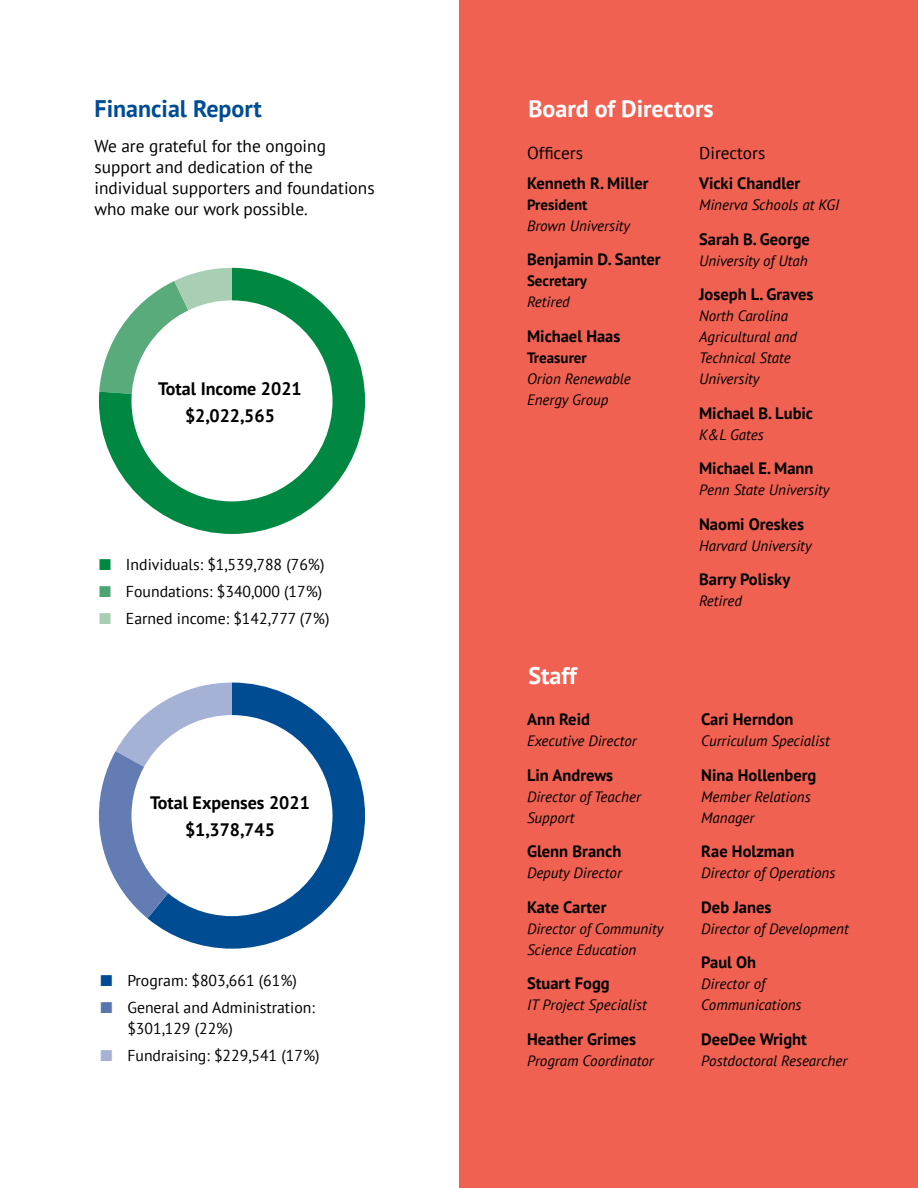
<style>
.page{position:relative;width:918px;height:1188px;background:#fff}
.page>*{position:absolute;margin:0;border:0;box-sizing:border-box;transform-origin:0 0}
.t1{font:700 24px "PT Sans";color:#fff}
.t2{font:700 24px "PT Sans";color:#004c92}
.t3{font:700 18px "PT Sans";color:#000}
.t4{font:17.25px/21px "PT Sans";color:#000}
.Board_Name{font:700 16.5px "PT Sans";color:#000}
.board_ital{font:15.75px/21px "PT Sans";color:#000}
.board_ital-2{font:italic 15px/21px "PT Sans";color:#000}
.Board_title{font:700 15px "PT Sans";color:#000}
.s1{color:#008742}
.s2{color:#4aa573}
.s3{color:#a7ceb4}
.s4{color:#004c92}
.s5{color:#5975ae}
.s6{color:#a6b1d4}
</style>
<div class="page">
<svg style="left:99px;top:268px;width:266px;height:266px;background:#1d9355"></svg>
<div style="left:131px;top:300px;width:202px;height:201px;background:#fff;border-radius:50%"></div>
<svg style="left:147px;top:683px;width:218px;height:266px;fill:#004c92"></svg>
<svg style="left:99px;top:683px;width:133px;height:235px"></svg>
<div style="left:131px;top:715px;width:202px;height:201px;background:#fff;border-radius:50%"></div>
<div style="left:459px;top:0;width:459px;height:1188px;background:#f16152"></div>
<p class="t2" style="left:94px;top:93px;width:169px">Financial Report</p>
<p class="t4" style="left:94px;top:135px;width:282px">We are grateful for the ongoing support and dedication of the individual supporters and foundations who make our work possible.</p>
<p class="t3" style="left:158px;top:376px;width:145px">Total Income 2021</p>
<p class="t3" style="left:185px;top:403px;width:91px">$2,022,565</p>
<p class="board_ital" style="left:99px;top:554px;width:227px"><span class="s1">■</span> Individuals: $1,539,788 (76%)</p>
<p class="board_ital" style="left:99px;top:581px;width:225px"><span class="s2">■</span> Foundations: $340,000 (17%)</p>
<p class="board_ital" style="left:99px;top:608px;width:232px"><span class="s3">■</span> Earned income: $142,777 (7%)</p>
<p class="t3" style="left:150px;top:790px;width:161px">Total Expenses 2021</p>
<p class="t3" style="left:185px;top:817px;width:91px">$1,378,745</p>
<p class="board_ital" style="left:100px;top:970px;width:198px"><span class="s4">■</span> Program: $803,661 (61%)</p>
<p class="board_ital" style="left:127px;top:997px;width:189px;text-indent:-27px"><span class="s5">■</span> General and Administration: $301,129 (22%)</p>
<p class="board_ital" style="left:100px;top:1045px;width:221px"><span class="s6">■</span> Fundraising: $229,541 (17%)</p>
<p class="t1" style="left:528px;top:93px;width:187px">Board of Directors</p>
<p class="t4" style="left:527px;top:142px;width:57px">Officers</p>
<p class="Board_Name" style="left:527px;top:172px;width:123px">Kenneth R. Miller</p>
<p class="Board_title" style="left:527px;top:194px;width:62px">President</p>
<p class="board_ital-2" style="left:527px;top:215px;width:105px">Brown University</p>
<p class="Board_Name" style="left:527px;top:248px;width:135px">Benjamin D. Santer</p>
<p class="Board_title" style="left:527px;top:271px;width:61px">Secretary</p>
<p class="board_ital-2" style="left:527px;top:291px;width:44px">Retired</p>
<p class="Board_Name" style="left:527px;top:325px;width:95px">Michael Haas</p>
<p class="Board_title" style="left:527px;top:347px;width:61px">Treasurer</p>
<p class="board_ital-2" style="left:527px;top:368px;width:105px">Orion Renewable<br>Energy Group</p>
<p class="t1" style="left:528px;top:660px;width:50px">Staff</p>
<p class="Board_Name" style="left:527px;top:709px;width:64px">Ann Reid</p>
<p class="board_ital-2" style="left:527px;top:730px;width:111px">Executive Director</p>
<p class="Board_Name" style="left:527px;top:764px;width:88px">Lin Andrews</p>
<p class="board_ital-2" style="left:527px;top:786px;width:115px">Director of Teacher<br>Support</p>
<p class="Board_Name" style="left:527px;top:841px;width:96px">Glenn Branch</p>
<p class="board_ital-2" style="left:527px;top:862px;width:96px">Deputy Director</p>
<p class="Board_Name" style="left:527px;top:896px;width:81px">Kate Carter</p>
<p class="board_ital-2" style="left:527px;top:918px;width:138px">Director of Community<br>Science Education</p>
<p class="Board_Name" style="left:527px;top:973px;width:84px">Stuart Fogg</p>
<p class="board_ital-2" style="left:527px;top:994px;width:121px">IT Project Specialist</p>
<p class="Board_Name" style="left:527px;top:1028px;width:111px">Heather Grimes</p>
<p class="board_ital-2" style="left:527px;top:1050px;width:128px">Program Coordinator</p>
<p class="t4" style="left:699px;top:142px;width:68px">Directors</p>
<p class="Board_Name" style="left:699px;top:173px;width:103px">Vicki Chandler</p>
<p class="board_ital-2" style="left:699px;top:194px;width:142px">Minerva Schools at KGI</p>
<p class="Board_Name" style="left:699px;top:228px;width:112px">Sarah B. George</p>
<p class="board_ital-2" style="left:699px;top:250px;width:110px">University of Utah</p>
<p class="Board_Name" style="left:699px;top:284px;width:116px">Joseph L. Graves</p>
<p class="board_ital-2" style="left:699px;top:305px;width:100px">North Carolina<br>Agricultural and<br>Technical State<br>University</p>
<p class="Board_Name" style="left:699px;top:402px;width:115px">Michael B. Lubic</p>
<p class="board_ital-2" style="left:699px;top:424px;width:66px">K&amp;L Gates</p>
<p class="Board_Name" style="left:699px;top:458px;width:116px">Michael E. Mann</p>
<p class="board_ital-2" style="left:699px;top:479px;width:132px">Penn State University</p>
<p class="Board_Name" style="left:699px;top:513px;width:107px">Naomi Oreskes</p>
<p class="board_ital-2" style="left:699px;top:535px;width:114px">Harvard University</p>
<p class="Board_Name" style="left:699px;top:569px;width:93px">Barry Polisky</p>
<p class="board_ital-2" style="left:699px;top:590px;width:44px">Retired</p>
<p class="Board_Name" style="left:701px;top:709px;width:94px">Cari Herndon</p>
<p class="board_ital-2" style="left:701px;top:730px;width:130px">Curriculum Specialist</p>
<p class="Board_Name" style="left:701px;top:764px;width:117px">Nina Hollenberg</p>
<p class="board_ital-2" style="left:701px;top:786px;width:111px">Member Relations<br>Manager</p>
<p class="Board_Name" style="left:701px;top:841px;width:95px">Rae Holzman</p>
<p class="board_ital-2" style="left:701px;top:862px;width:136px">Director of Operations</p>
<p class="Board_Name" style="left:701px;top:896px;width:72px">Deb Janes</p>
<p class="board_ital-2" style="left:701px;top:918px;width:149px">Director of Development</p>
<p class="Board_Name" style="left:701px;top:952px;width:56px">Paul Oh</p>
<p class="board_ital-2" style="left:701px;top:973px;width:102px">Director of<br>Communications</p>
<p class="Board_Name" style="left:701px;top:1028px;width:107px">DeeDee Wright</p>
<p class="board_ital-2" style="left:701px;top:1050px;width:147px">Postdoctoral Researcher</p>
</div>
